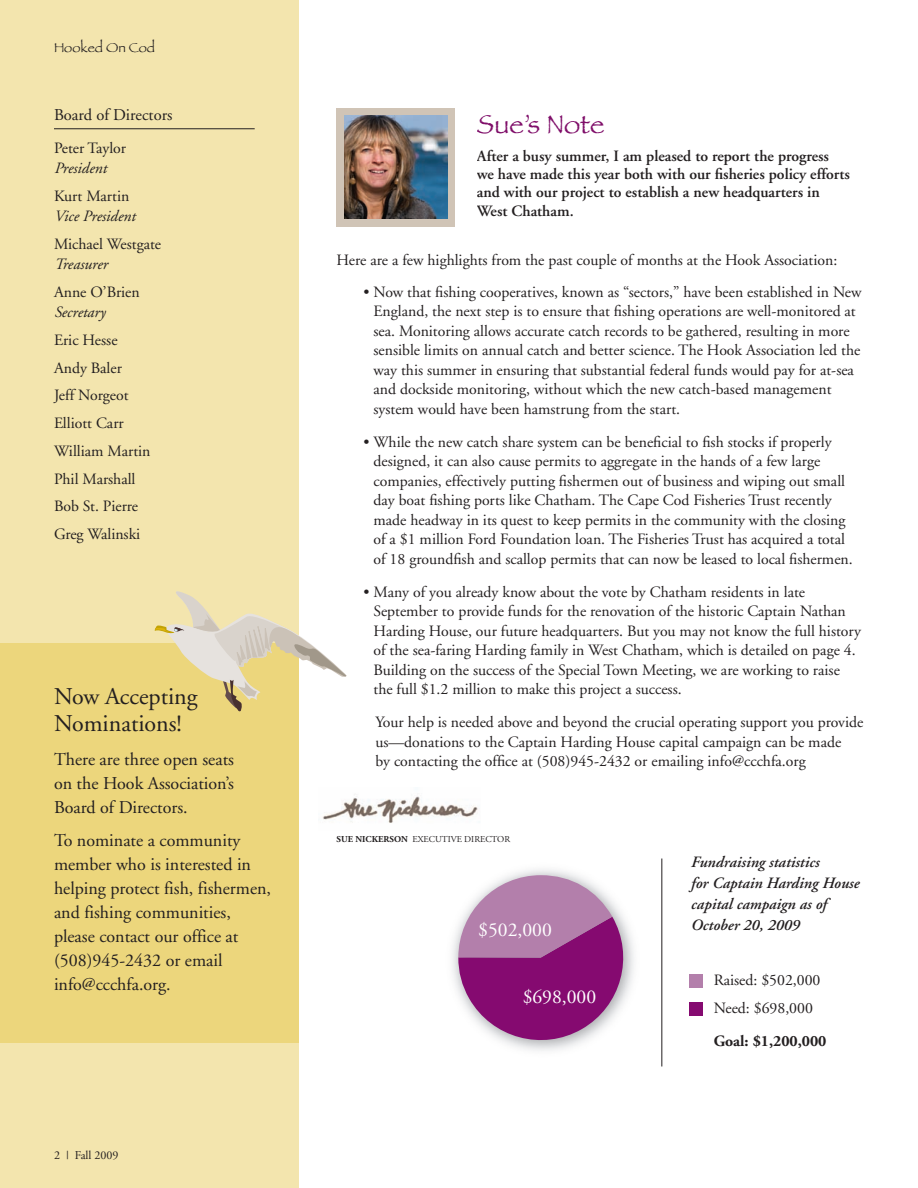
<style>
.page{position:relative;width:918px;height:1188px;background:#fff}
.page>*{position:absolute;margin:0;border:0;box-sizing:border-box;transform-origin:0 0}
.t1{font:27px "Papyrus";color:#7f0e69}
.t2{font:24px/27px "Adobe Garamond";color:#231f20}
.t3{font:19.65px "Adobe Garamond";color:#fff}
.t4{font:18px/24px "Adobe Garamond";color:#231f20;text-align:justify}
.t5{font:16.5px "Adobe Garamond";color:#231f20}
.t6{font:15.75px/19.5px "Adobe Garamond";color:#231f20}
.t7{font:600 15.75px/18.5px "Adobe Garamond";color:#231f20}
.t8{font:italic 600 15.75px/21px "Adobe Garamond";color:#231f20}
.t9{font:italic 15.75px "Adobe Garamond";color:#231f20}
.t10{font:700 15.75px "Adobe Garamond";color:#231f20}
.t11{font:13.5px "Papyrus";color:#231f20}
.t12{font:12px "Adobe Garamond";color:#231f20}
.t13{font:9px "Adobe Garamond";color:#231f20}
.s1{font-weight:700}
</style>
<div class="page">
<div style="left:0;top:0;width:299px;height:1188px;background:#f3e5ae"></div>
<div style="left:0;top:643px;width:299px;height:400px;background:#ecd67c"></div>
<div style="left:337px;top:108px;width:118px;height:118px;background:#d0c4b6"></div>
<img style="left:344px;top:116px;width:103px;height:103px">
<hr style="left:54px;top:129px;width:201px;height:1px;background:#231f20">
<svg style="left:458px;top:875px;width:177px;height:177px"></svg>
<svg style="left:154px;top:591px;width:193px;height:121px"></svg>
<img style="left:322px;top:794px;width:156px;height:29px">
<hr style="left:662px;top:859px;width:1px;height:207px;background:#231f20">
<div style="left:689px;top:1002px;width:14px;height:14px;background:#850a70"></div>
<div style="left:689px;top:974px;width:14px;height:13px;background:#b37fab"></div>
<p class="t11" style="left:54px;top:40px;width:103px">Hooked On Cod</p>
<p class="t5" style="left:54px;top:108px;width:120px">Board of Directors</p>
<p class="t6" style="left:54px;top:140px;width:74px">Peter Taylor</p>
<p class="t9" style="left:54px;top:162px;width:54px">President</p>
<p class="t6" style="left:54px;top:188px;width:77px">Kurt Martin</p>
<p class="t9" style="left:54px;top:210px;width:83px">Vice President</p>
<p class="t6" style="left:54px;top:236px;width:109px">Michael Westgate</p>
<p class="t9" style="left:54px;top:258px;width:55px">Treasurer</p>
<p class="t6" style="left:54px;top:284px;width:87px">Anne O’Brien</p>
<p class="t9" style="left:54px;top:306px;width:53px">Secretary</p>
<p class="t6" style="left:54px;top:327px;width:98px;line-height:27.8px">Eric Hesse<br>Andy Baler<br>Jeff Norgeot<br>Elliott Carr<br>William Martin<br>Phil Marshall<br>Bob St. Pierre<br>Greg Walinski</p>
<h2 class="t2" style="left:54px;top:685px;width:145px">Now Accepting<br>Nominations!</h2>
<p class="t4" style="left:54px;top:749px;width:182px">There are three open seats on the Hook Association’s Board of Directors.</p>
<p class="t4" style="left:54px;top:830px;width:219px;text-align:left">To nominate a community member who is interested in helping protect fish, fishermen, and fishing communities, please contact our office at (508)945-2432 or email info@ccchfa.org.</p>
<p class="t12" style="left:54px;top:1151px;width:66px">2 | Fall 2009</p>
<h1 class="t1" style="left:477px;top:108px;width:129px">Sue’s Note</h1>
<p class="t7" style="left:477px;top:148px;width:375px">After a busy summer, I am pleased to report the progress we have made this year both with our fisheries policy efforts and with our project to establish a new headquarters in West Chatham.</p>
<p class="t6" style="left:337px;top:252px;width:502px">Here are a few highlights from the past couple of months at the Hook Association:</p>
<p class="t6" style="left:374px;top:283px;width:490px;text-indent:-10px">• Now that fishing cooperatives, known as “sectors,” have been established in New England, the next step is to ensure that fishing operations are well-monitored at sea. Monitoring allows accurate catch records to be gathered, resulting in more sensible limits on annual catch and better science. The Hook Association led the way this summer in ensuring that substantial federal funds would pay for at-sea and dockside monitoring, without which the new catch-based management system would have been hamstrung from the start.</p>
<p class="t6" style="left:374px;top:433px;width:481px;text-indent:-10px">• While the new catch share system can be beneficial to fish stocks if properly designed, it can also cause permits to aggregate in the hands of a few large companies, effectively putting fishermen out of business and wiping out small day boat fishing ports like Chatham. The Cape Cod Fisheries Trust recently made headway in its quest to keep permits in the community with the closing of a $1 million Ford Foundation loan. The Fisheries Trust has acquired a total of 18 groundfish and scallop permits that can now be leased to local fishermen.</p>
<p class="t6" style="left:374px;top:583px;width:489px;text-indent:-10px">• Many of you already know about the vote by Chatham residents in late September to provide funds for the renovation of the historic Captain Nathan Harding House, our future headquarters. But you may not know the full history of the sea-faring Harding family in West Chatham, which is detailed on page 4.<br>Building on the success of the Special Town Meeting, we are working to raise the full $1.2 million to make this project a success.</p>
<p class="t6" style="left:375px;top:714px;width:489px">Your help is needed above and beyond the crucial operating support you provide us—donations to the Captain Harding House capital campaign can be made<br>by contacting the office at (508)945-2432 or emailing info@ccchfa.org</p>
<p class="t13" style="left:337px;top:836px;width:175px"><span class="s1">SUE NICKERSON</span> EXECUTIVE DIRECTOR</p>
<p class="t3" style="left:478px;top:922px;width:75px">$502,000</p>
<p class="t3" style="left:523px;top:989px;width:75px">$698,000</p>
<p class="t8" style="left:691px;top:853px;width:170px">Fundraising statistics<br>for Captain Harding House capital campaign as of<br>October 20, 2009</p>
<p class="t6" style="left:714px;top:967px;width:108px;line-height:28.5px">Raised: $502,000<br>Need: $698,000</p>
<p class="t10" style="left:714px;top:1035px;width:114px">Goal: $1,200,000</p>
</div>
